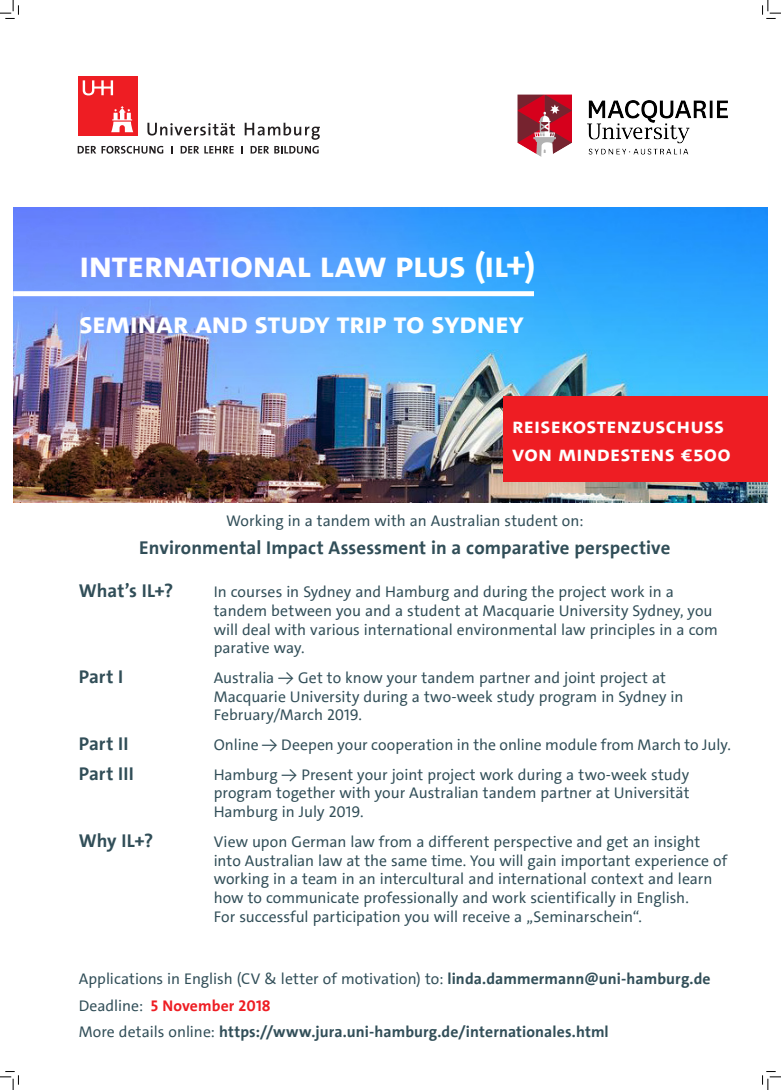
<style>
.page{position:relative;width:781px;height:1090px;background:#fff}
.page>*{position:absolute;margin:0;border:0;box-sizing:border-box;transform-origin:0 0}
.UHH_Veranstaltung{font:37.5px "The Sans UHH Bold Caps";letter-spacing:-.025em;color:#fff}
.UHH_Veranstaltung-2{font:30px "The Sans UHH Bold Caps";letter-spacing:-.02em;color:#fff}
.UHH_Veranstaltung-3{font:21.88px "The Sans UHH Bold Caps";letter-spacing:.01em;color:#fff}
.UHH_Veranstaltung-4{font:700 18.75px "The Sans UHH";letter-spacing:.005em;color:#314e58}
.UHH_Veranstaltung-5{font:15.62px/18.8px "The Sans UHH";color:#314e58}
.UHH_Veranstaltung-6{font:700 15.62px "The Sans UHH";letter-spacing:.01em;color:#314e58}
.s1{font-weight:700}
.s2{font-weight:700;color:#ee1d23}
.s3{font-weight:400}
</style>
<div class="page">
<svg style="left:147px;top:123px;width:88px;height:12px"></svg>
<svg style="left:245px;top:123px;width:75px;height:17px"></svg>
<div style="left:78px;top:76px;width:59px;height:59px;background:#ee1d23"></div>
<svg style="left:111px;top:106px;width:22px;height:26px"></svg>
<svg style="left:83px;top:80px;width:30px;height:15px"></svg>
<svg style="left:78px;top:146px;width:18px;height:7px"></svg>
<svg style="left:102px;top:146px;width:61px;height:7px"></svg>
<svg style="left:181px;top:146px;width:53px;height:7px"></svg>
<svg style="left:251px;top:146px;width:68px;height:7px"></svg>
<img style="left:517px;top:94px;width:211px;height:63px">
<img style="left:13px;top:207px;width:755px;height:295px">
<div style="left:13px;top:291px;width:521px;height:5px;background:#fff"></div>
<div style="left:503px;top:396px;width:265px;height:86px;background:#ee1d23"></div>
<svg style="left:0;top:0;width:19px;height:19px"></svg>
<svg style="left:0;top:1071px;width:19px;height:18px"></svg>
<svg style="left:762px;top:0;width:19px;height:19px"></svg>
<svg style="left:762px;top:1071px;width:19px;height:18px"></svg>
<p class="UHH_Veranstaltung" style="left:79px;top:240px;width:458px">INTERNATIONAL LAW PLUS (IL+)</p>
<p class="UHH_Veranstaltung-2" style="left:79px;top:304px;width:446px">SEMINAR AND STUDY TRIP TO SYDNEY</p>
<p class="UHH_Veranstaltung-3" style="left:512px;top:411px;width:213px">Reisekostenzuschuss</p>
<p class="UHH_Veranstaltung-3" style="left:512px;top:440px;width:220px">von mindestens €500</p>
<p class="UHH_Veranstaltung-5" style="left:226px;top:511px;width:359px">Working in a tandem with an Australian student on:</p>
<p class="UHH_Veranstaltung-4" style="left:139px;top:535px;width:533px">Environmental Impact Assessment in a comparative perspective</p>
<p class="UHH_Veranstaltung-4" style="left:79px;top:578px;width:96px">What’s IL+?</p>
<p class="UHH_Veranstaltung-5" style="left:214px;top:582px;width:506px">In courses in Sydney and Hamburg and during the project work in a tandem between you and a student at Macquarie University Sydney, you will deal with various international environmental law principles in a com parative way.</p>
<p class="UHH_Veranstaltung-4" style="left:79px;top:664px;width:46px">Part I</p>
<p class="UHH_Veranstaltung-5" style="left:214px;top:668px;width:471px">Australia -&gt; Get to know your tandem partner and joint project at<br>Macquarie University during a two-week study program in Sydney in<br>February/March 2019.</p>
<p class="UHH_Veranstaltung-4" style="left:79px;top:731px;width:51px">Part II</p>
<p class="UHH_Veranstaltung-5" style="left:214px;top:735px;width:519px">Online -&gt; Deepen your cooperation in the online module from March to July.</p>
<p class="UHH_Veranstaltung-4" style="left:79px;top:761px;width:57px">Part III</p>
<p class="UHH_Veranstaltung-5" style="left:214px;top:765px;width:477px;text-align:justify">Hamburg -&gt; Present your joint project work during a two-week study program together with your Australian tandem partner at Universität Hamburg in July 2019.</p>
<p class="UHH_Veranstaltung-4" style="left:79px;top:828px;width:76px">Why IL+?</p>
<p class="UHH_Veranstaltung-5" style="left:214px;top:832px;width:515px">View upon German law from a different perspective and get an insight into Australian law at the same time. You will gain important experience of working in a team in an intercultural and international context and learn how to communicate professionally and work scientifically in English.<br>For successful participation you will receive a „Seminarschein“.</p>
<p class="UHH_Veranstaltung-5" style="left:79px;top:965px;width:633px;line-height:26.2px">Applications in English (CV &amp; letter of motivation) to: <span class="s1">linda.dammermann@uni-hamburg.de<br></span>Deadline: <span class="s2">5 November 2018</span></p>
<p class="UHH_Veranstaltung-6" style="left:79px;top:1021px;width:532px"><span class="s3">More details online:</span> https://www.jura.uni-hamburg.de/internationales.html</p>
</div>
